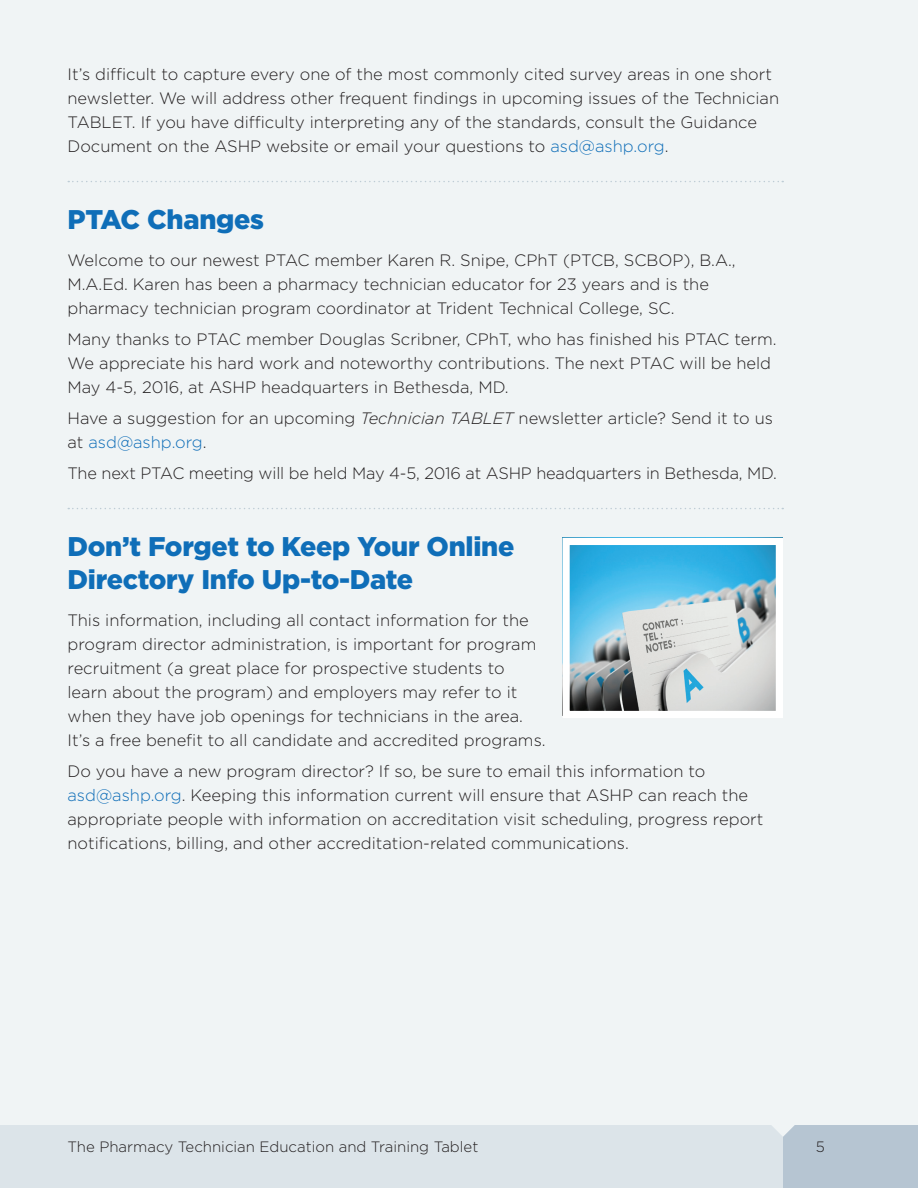
<style>
.page{position:relative;width:918px;height:1188px;background:#f0f4f5}
.page>*{position:absolute;margin:0;border:0;box-sizing:border-box;transform-origin:0 0}
.t1{font:900 27px/33px "Gotham";letter-spacing:-.01em;color:#0f6eb8}
.t2{font:300 16.5px/24px "Gotham";color:#231f20}
.t3{font:300 15px "Gotham";color:#231f20}
.s1{color:#0f6eb8}
.s2{font-style:italic}
</style>
<div class="page">
<div style="left:0;top:1125px;width:918px;height:63px;background:#dce4e9"></div>
<div style="left:783px;top:1125px;width:135px;height:63px;background:#b6c5d2"></div>
<svg style="left:772px;top:1125px;width:23px;height:12px"></svg>
<svg style="left:68px;top:181px;width:715px;height:1px"></svg>
<svg style="left:68px;top:508px;width:715px;height:1px"></svg>
<img style="left:562px;top:537px;width:221px;height:1px">
<img style="left:570px;top:546px;width:205px;height:164px">
<div style="left:562px;top:538px;width:221px;height:180px;border:7px solid #fff"></div>
<p class="t2" style="left:68px;top:61px;width:713px">It’s difficult to capture every one of the most commonly cited survey areas in one short newsletter. We will address other frequent findings in upcoming issues of the Technician TABLET. If you have difficulty interpreting any of the standards, consult the Guidance Document on the ASHP website or email your questions to <span class="s1">asd@ashp.org</span>.</p>
<h1 class="t1" style="left:68px;top:202px;width:198px">PTAC Changes</h1>
<p class="t2" style="left:68px;top:248px;width:670px">Welcome to our newest PTAC member Karen R. Snipe, CPhT (PTCB, SCBOP), B.A.,<br>M.A.Ed. Karen has been a pharmacy technician educator for 23 years and is the pharmacy technician program coordinator at Trident Technical College, SC.</p>
<p class="t2" style="left:68px;top:327px;width:711px">Many thanks to PTAC member Douglas Scribner, CPhT, who has finished his PTAC term.<br>We appreciate his hard work and noteworthy contributions. The next PTAC will be held<br>May 4-5, 2016, at ASHP headquarters in Bethesda, MD.</p>
<p class="t2" style="left:68px;top:406px;width:707px">Have a suggestion for an upcoming <span class="s2">Technician TABLET</span> newsletter article? Send it to us at <span class="s1">asd@ashp.org</span>.</p>
<p class="t2" style="left:68px;top:460px;width:711px">The next PTAC meeting will be held May 4-5, 2016 at ASHP headquarters in Bethesda, MD.</p>
<h1 class="t1" style="left:68px;top:529px;width:448px">Don’t Forget to Keep Your Online<br>Directory Info Up-to-Date</h1>
<p class="t2" style="left:68px;top:608px;width:480px">This information, including all contact information for the program director administration, is important for program recruitment (a great place for prospective students to learn about the program) and employers may refer to it when they have job openings for technicians in the area.<br>It’s a free benefit to all candidate and accredited programs.</p>
<p class="t2" style="left:68px;top:759px;width:697px">Do you have a new program director? If so, be sure to email this information to <span class="s1">asd@ashp.org</span>. Keeping this information current will ensure that ASHP can reach the appropriate people with information on accreditation visit scheduling, progress report notifications, billing, and other accreditation-related communications.</p>
<p class="t3" style="left:68px;top:1139px;width:412px">The Pharmacy Technician Education and Training Tablet</p>
<p class="t3" style="left:816px;top:1139px;width:11px">5</p>
</div>
